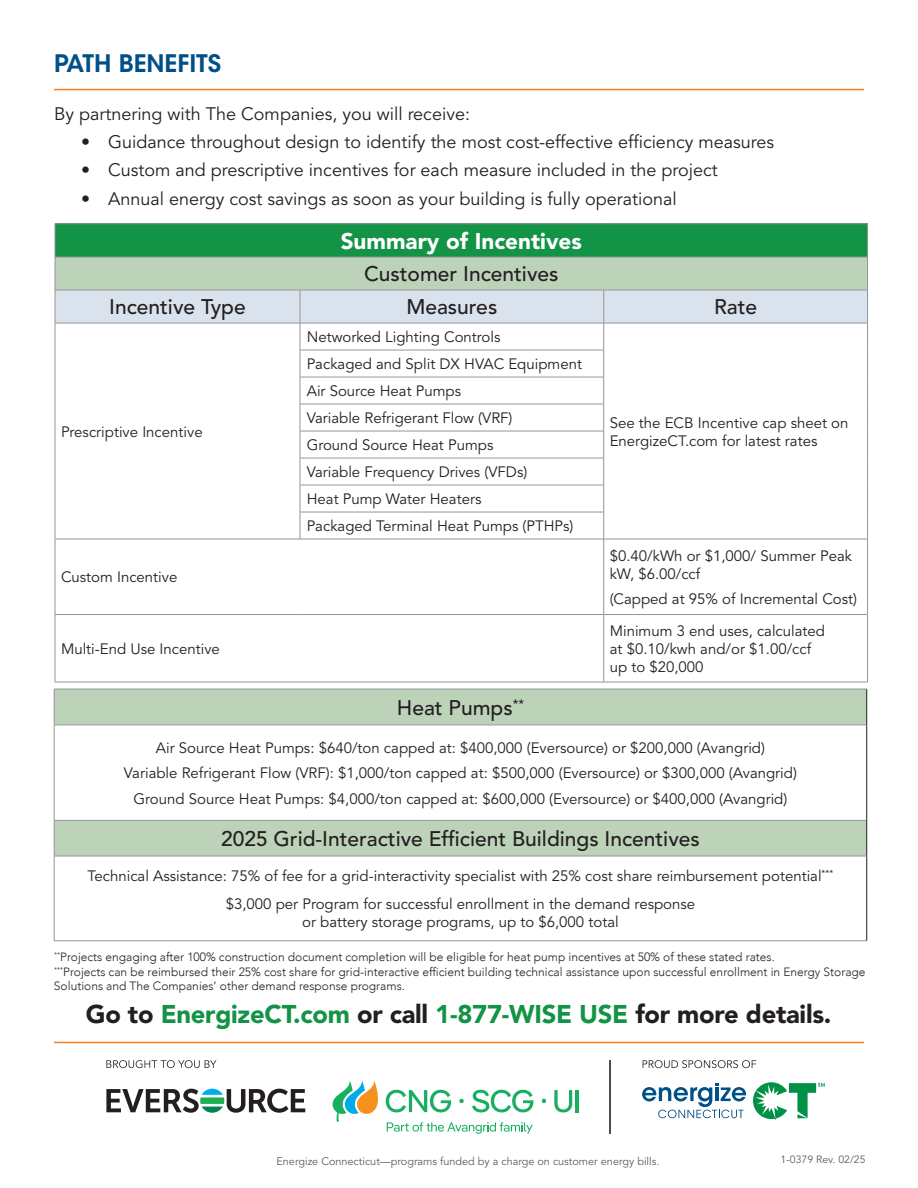
<style>
.page{position:relative;width:918px;height:1188px;background:#fff}
.page>*{position:absolute;margin:0;border:0;box-sizing:border-box;transform-origin:0 0}
.t1{font:900 25.5px "Avenir LT Std";letter-spacing:-.01em;color:#129346}
.t2{font:600 24px "ITC Avant Garde Std";color:#005088}
.t3{font:900 22.5px "Avenir LT Std";color:#fff}
.t4{font:500 21px "Avenir LT Std";color:#231f20}
.t5{font:18px "Avenir LT Std";color:#231f20}
.t6{font:15px/27px "Avenir LT Std";color:#231f20}
.t7{font:300 12px/14.4px "Avenir";color:#231f20}
.t8{font:10.8px "Avenir LT Std";color:#5d5d5d}
.t9{font:10.5px "Avenir LT Std";color:#5d5d5d}
.s1{color:#231f20}
</style>
<div class="page">
<hr style="left:54px;top:1042px;width:810px;height:1px;background:#f58220">
<svg style="left:106px;top:1089px;width:199px;height:24px"></svg>
<svg style="left:554px;top:1090px;width:18px;height:22px"></svg>
<hr style="left:576px;top:1090px;width:3px;height:22px;background:#18b060">
<svg style="left:542px;top:1099px;width:4px;height:4px"></svg>
<svg style="left:333px;top:1080px;width:200px;height:54px"></svg>
<hr style="left:610px;top:1061px;width:1px;height:73px;background:#4d4d4d">
<svg style="left:642px;top:1083px;width:104px;height:35px"></svg>
<svg style="left:753px;top:1082px;width:72px;height:39px"></svg>
<svg style="left:643px;top:1060px;width:113px;height:8px"></svg>
<svg style="left:106px;top:1060px;width:110px;height:8px"></svg>
<div style="left:55px;top:224px;width:813px;height:33px;background:#129346"></div>
<div style="left:55px;top:257px;width:813px;height:33px;background:#bcd3b9"></div>
<hr style="left:867px;top:224px;width:1px;height:33px;background:#939598">
<hr style="left:867px;top:257px;width:1px;height:33px;background:#939598">
<hr style="left:55px;top:223px;width:245px;height:1px;background:#939598">
<hr style="left:55px;top:224px;width:1px;height:33px;background:#939598">
<hr style="left:300px;top:223px;width:304px;height:1px;background:#939598">
<hr style="left:604px;top:223px;width:264px;height:1px;background:#939598">
<hr style="left:55px;top:257px;width:245px;height:1px;background:#939598">
<hr style="left:55px;top:257px;width:1px;height:33px;background:#939598">
<hr style="left:300px;top:257px;width:304px;height:1px;background:#939598">
<hr style="left:604px;top:257px;width:264px;height:1px;background:#939598">
<svg style="left:55px;top:290px;width:813px;height:249px"></svg>
<hr style="left:55px;top:539px;width:245px;height:1px;background:#939598">
<hr style="left:55px;top:539px;width:1px;height:75px;background:#939598">
<hr style="left:300px;top:539px;width:304px;height:1px;background:#939598">
<hr style="left:604px;top:539px;width:264px;height:1px;background:#939598">
<hr style="left:603px;top:539px;width:1px;height:75px;background:#939598">
<hr style="left:867px;top:539px;width:1px;height:75px;background:#939598">
<hr style="left:55px;top:614px;width:245px;height:1px;background:#939598">
<hr style="left:55px;top:615px;width:1px;height:67px;background:#939598">
<hr style="left:300px;top:614px;width:304px;height:1px;background:#939598">
<hr style="left:604px;top:614px;width:264px;height:1px;background:#939598">
<hr style="left:603px;top:615px;width:1px;height:67px;background:#939598">
<hr style="left:867px;top:615px;width:1px;height:67px;background:#939598">
<hr style="left:55px;top:682px;width:245px;height:1px;background:#939598">
<hr style="left:300px;top:682px;width:304px;height:1px;background:#939598">
<hr style="left:604px;top:682px;width:264px;height:1px;background:#939598">
<hr style="left:54px;top:89px;width:810px;height:1px;background:#f58220">
<div style="left:55px;top:690px;width:811px;height:35px;background:#bcd3b9"></div>
<div style="left:55px;top:819px;width:811px;height:37px;background:#bcd3b9"></div>
<hr style="left:54px;top:689px;width:813px;height:1px;background:#939598">
<hr style="left:54px;top:689px;width:1px;height:36px;background:#939598">
<hr style="left:54px;top:725px;width:1px;height:95px;background:#939598">
<hr style="left:54px;top:856px;width:1px;height:85px;background:#939598">
<hr style="left:54px;top:940px;width:813px;height:1px;background:#939598">
<hr style="left:866px;top:689px;width:1px;height:36px;background:#231f20">
<hr style="left:866px;top:725px;width:1px;height:95px;background:#231f20">
<hr style="left:866px;top:856px;width:1px;height:85px;background:#231f20">
<hr style="left:54px;top:821px;width:1px;height:35px;background:#939598">
<hr style="left:54px;top:820px;width:813px;height:1px;background:#939598">
<hr style="left:866px;top:820px;width:1px;height:36px;background:#231f20">
<hr style="left:54px;top:856px;width:813px;height:1px;background:#939598">
<hr style="left:54px;top:725px;width:813px;height:1px;background:#939598">
<h2 class="t2" style="left:54px;top:48px;width:169px">PATH BENEFITS</h2>
<p class="t5" style="left:54px;top:103px;width:417px">By partnering with The Companies, you will receive:</p>
<p class="t5" style="left:81px;top:131px;width:695px">• Guidance throughout design to identify the most cost-effective efficiency measures</p>
<p class="t5" style="left:81px;top:160px;width:638px">• Custom and prescriptive incentives for each measure included in the project</p>
<p class="t5" style="left:81px;top:188px;width:597px">• Annual energy cost savings as soon as your building is fully operational</p>
<h3 class="t3" style="left:341px;top:227px;width:243px">Summary of Incentives</h3>
<h3 class="t4" style="left:364px;top:262px;width:196px">Customer Incentives</h3>
<h3 class="t4" style="left:109px;top:295px;width:138px">Incentive Type</h3>
<h3 class="t4" style="left:406px;top:295px;width:92px">Measures</h3>
<h3 class="t4" style="left:714px;top:295px;width:45px">Rate</h3>
<p class="t6" style="left:61px;top:418px;width:143px">Prescriptive Incentive</p>
<p class="t6" style="left:61px;top:564px;width:118px">Custom Incentive</p>
<p class="t6" style="left:61px;top:636px;width:160px">Multi-End Use Incentive</p>
<p class="t6" style="left:307px;top:324px;width:195px">Networked Lighting Controls</p>
<p class="t6" style="left:307px;top:351px;width:277px">Packaged and Split DX HVAC Equipment<br>Air Source Heat Pumps<br>Variable Refrigerant Flow (VRF)<br>Ground Source Heat Pumps<br>Variable Frequency Drives (VFDs)<br>Heat Pump Water Heaters<br>Packaged Terminal Heat Pumps (PTHPs)</p>
<p class="t6" style="left:610px;top:414px;width:240px;line-height:18px">See the ECB Incentive cap sheet on<br>EnergizeCT.com for latest rates</p>
<p class="t6" style="left:610px;top:547px;width:244px;line-height:18px">$0.40/kWh or $1,000/ Summer Peak kW, $6.00/ccf</p>
<p class="t6" style="left:610px;top:586px;width:249px">(Capped at 95% of Incremental Cost)</p>
<p class="t6" style="left:610px;top:622px;width:217px;line-height:18px">Minimum 3 end uses, calculated at $0.10/kwh and/or $1.00/ccf up to $20,000</p>
<h3 class="t4" style="left:397px;top:696px;width:129px">Heat Pumps<sup>**</sup></h3>
<p class="t6" style="left:124px;top:735px;width:674px;line-height:25.5px;text-align:center">Air Source Heat Pumps: $640/ton capped at: $400,000 (Eversource) or $200,000 (Avangrid)<br>Variable Refrigerant Flow (VRF): $1,000/ton capped at: $500,000 (Eversource) or $300,000 (Avangrid)<br>Ground Source Heat Pumps: $4,000/ton capped at: $600,000 (Eversource) or $400,000 (Avangrid)</p>
<h3 class="t4" style="left:221px;top:827px;width:480px">2025 Grid-Interactive Efficient Buildings Incentives</h3>
<p class="t6" style="left:88px;top:862px;width:747px;line-height:28.5px;text-align:center">Technical Assistance: 75% of fee for a grid-interactivity specialist with 25% cost share reimbursement potential<sup>*** </sup>$3,000 per Program for successful enrollment in the demand response</p>
<p class="t6" style="left:302px;top:909px;width:318px">or battery storage programs, up to $6,000 total</p>
<p class="t7" style="left:54px;top:950px;width:813px"><sup>**</sup>Projects engaging after 100% construction document completion will be eligible for heat pump incentives at 50% of these stated rates.<br><sup>***</sup>Projects can be reimbursed their 25% cost share for grid-interactive efficient building technical assistance upon successful enrollment in Energy Storage<br>Solutions and The Companies’ other demand response programs.</p>
<h1 class="t1" style="left:86px;top:999px;width:747px"><span class="s1">Go to</span> EnergizeCT.com <span class="s1">or call</span> 1-877-WISE USE <span class="s1">for more details.</span></h1>
<p class="t8" style="left:276px;top:1155px;width:385px">Energize Connecticut—programs funded by a charge on customer energy bills.</p>
<p class="t9" style="left:781px;top:1154px;width:87px">1-0379 Rev. 02/25</p>
</div>
